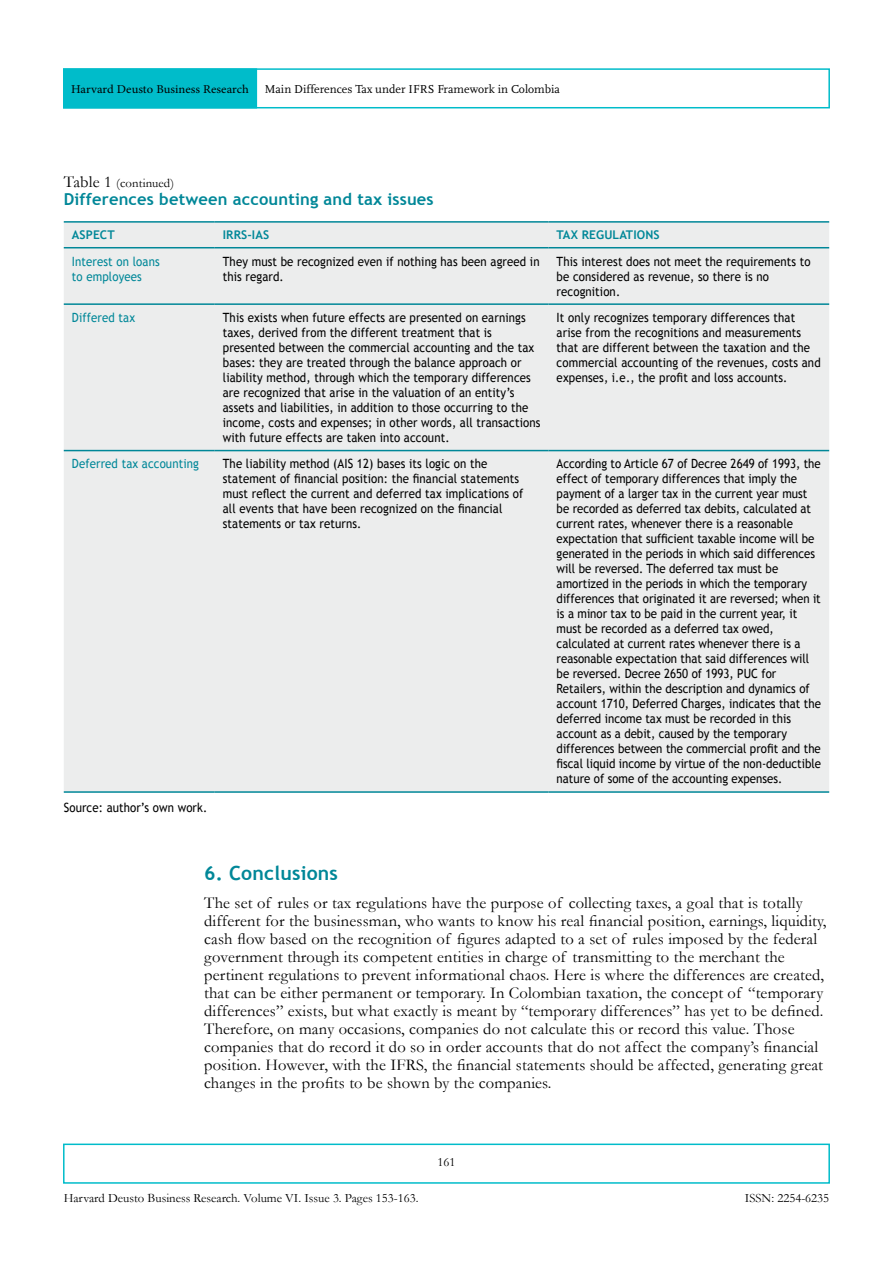
<style>
.page{position:relative;width:893px;height:1263px;background:#fff}
.page>*{position:absolute;margin:0;border:0;box-sizing:border-box;transform-origin:0 0}
.t1{font:700 19.5px "Trebuchet MS";letter-spacing:.01em;color:#008798}
.t2{font:16.5px/18px "Garamond";letter-spacing:.01em;color:#000}
.t3{font:700 16.5px "Trebuchet MS";letter-spacing:.01em;color:#008798}
.t4{font:12.75px/15px "Trebuchet MS";letter-spacing:.01em;color:#000;scale:.9 1}
.t5{font:12.75px "Garamond";color:#000}
.t6{font:12.75px/15px "Trebuchet MS";letter-spacing:.01em;color:#008798;scale:.9 1}
.t7{font:12px "Scala";color:#000}
.t8{font:12px "Minion Pro";color:#000;scale:1.05 1}
.t9{font:700 12px "Trebuchet MS";letter-spacing:.01em;color:#008798}
.s1{font-size:16.5px}
</style>
<div class="page">
<div style="left:63px;top:1143px;width:767px;height:41px;border:2px solid #00bcca"></div>
<div style="left:63px;top:68px;width:767px;height:40px;border:2px solid #00bcca"></div>
<div style="left:63px;top:68px;width:194px;height:40px;background:#00bcca;border:2px solid #00bcca"></div>
<div style="left:64px;top:223px;width:765px;height:568px;background:#eceded"></div>
<hr style="left:64px;top:221px;width:151px;height:2px;background:#008798">
<hr style="left:215px;top:221px;width:334px;height:2px;background:#008798">
<hr style="left:549px;top:221px;width:280px;height:2px;background:#008798">
<hr style="left:64px;top:303px;width:151px;height:2px;background:#008798">
<hr style="left:215px;top:303px;width:334px;height:2px;background:#008798">
<hr style="left:549px;top:303px;width:280px;height:2px;background:#008798">
<hr style="left:64px;top:450px;width:151px;height:1px;background:#008798">
<hr style="left:215px;top:450px;width:334px;height:1px;background:#008798">
<hr style="left:549px;top:450px;width:280px;height:1px;background:#008798">
<hr style="left:64px;top:791px;width:151px;height:2px;background:#008798">
<hr style="left:215px;top:791px;width:334px;height:2px;background:#008798">
<hr style="left:549px;top:791px;width:280px;height:2px;background:#008798">
<hr style="left:64px;top:247px;width:151px;height:1px;background:#008798">
<hr style="left:215px;top:247px;width:334px;height:1px;background:#008798">
<hr style="left:549px;top:247px;width:280px;height:1px;background:#008798">
<p class="t8" style="left:71px;top:81px;width:171px">Harvard Deusto Business Research</p>
<p class="t7" style="left:265px;top:82px;width:297px">Main Differences Tax under IFRS Framework in Colombia</p>
<p class="t5" style="left:64px;top:176px;width:112px"><span class="s1">Table 1</span> (continued)</p>
<p class="t3" style="left:64px;top:189px;width:371px">Differences between accounting and tax issues</p>
<p class="t9" style="left:72px;top:227px;width:44px">ASPECT</p>
<p class="t9" style="left:223px;top:227px;width:48px">IRRS-IAS</p>
<p class="t9" style="left:557px;top:227px;width:105px">TAX REGULATIONS</p>
<p class="t6" style="left:72px;top:254px;width:99px">Interest on loans to employees</p>
<p class="t4" style="left:223px;top:254px;width:353px">They must be recognized even if nothing has been agreed in this regard.</p>
<p class="t4" style="left:557px;top:254px;width:284px">This interest does not meet the requirements to be considered as revenue, so there is no recognition.</p>
<p class="t6" style="left:72px;top:310px;width:72px">Differed tax</p>
<p class="t4" style="left:223px;top:310px;width:354px">This exists when future effects are presented on earnings taxes, derived from the different treatment that is presented between the commercial accounting and the tax bases: they are treated through the balance approach or liability method, through which the temporary differences are recognized that arise in the valuation of an entity’s assets and liabilities, in addition to those occurring to the income, costs and expenses; in other words, all transactions with future effects are taken into account.</p>
<p class="t4" style="left:557px;top:310px;width:295px">It only recognizes temporary differences that arise from the recognitions and measurements that are different between the taxation and the commercial accounting of the revenues, costs and expenses, i.e., the profit and loss accounts.</p>
<p class="t6" style="left:72px;top:456px;width:143px">Deferred tax accounting</p>
<p class="t4" style="left:223px;top:456px;width:335px">The liability method (AIS 12) bases its logic on the statement of financial position: the financial statements must reflect the current and deferred tax implications of all events that have been recognized on the financial statements or tax returns.</p>
<p class="t4" style="left:557px;top:456px;width:295px">According to Article 67 of Decree 2649 of 1993, the effect of temporary differences that imply the payment of a larger tax in the current year must be recorded as deferred tax debits, calculated at current rates, whenever there is a reasonable expectation that sufficient taxable income will be generated in the periods in which said differences will be reversed. The deferred tax must be amortized in the periods in which the temporary differences that originated it are reversed; when it is a minor tax to be paid in the current year, it must be recorded as a deferred tax owed, calculated at current rates whenever there is a reasonable expectation that said differences will be reversed. Decree 2650 of 1993, PUC for Retailers, within the description and dynamics of account 1710, Deferred Charges, indicates that the deferred income tax must be recorded in this account as a debit, caused by the temporary differences between the commercial profit and the fiscal liquid income by virtue of the non-deductible nature of some of the accounting expenses.</p>
<p class="t4" style="left:64px;top:800px;width:161px">Source: author’s own work.</p>
<h1 class="t1" style="left:204px;top:861px;width:135px">6. Conclusions</h1>
<p class="t2" style="left:204px;top:893px;width:624px">The set of rules or tax regulations have the purpose of collecting taxes, a goal that is totally different for the businessman, who wants to know his real financial position, earnings, liquidity, cash flow based on the recognition of figures adapted to a set of rules imposed by the federal government through its competent entities in charge of transmitting to the merchant the pertinent regulations to prevent informational chaos. Here is where the differences are created, that can be either permanent or temporary. In Colombian taxation, the concept of “temporary differences” exists, but what exactly is meant by “temporary differences” has yet to be defined.<br>Therefore, on many occasions, companies do not calculate this or record this value. Those companies that do record it do so in order accounts that do not affect the company’s financial position. However, with the IFRS, the financial statements should be affected, generating great changes in the profits to be shown by the companies.</p>
<p class="t5" style="left:437px;top:1155px;width:19px">161</p>
<p class="t5" style="left:64px;top:1190px;width:356px">Harvard Deusto Business Research. Volume VI. Issue 3. Pages 153-163.</p>
<p class="t5" style="left:745px;top:1190px;width:86px">ISSN: 2254-6235</p>
</div>
